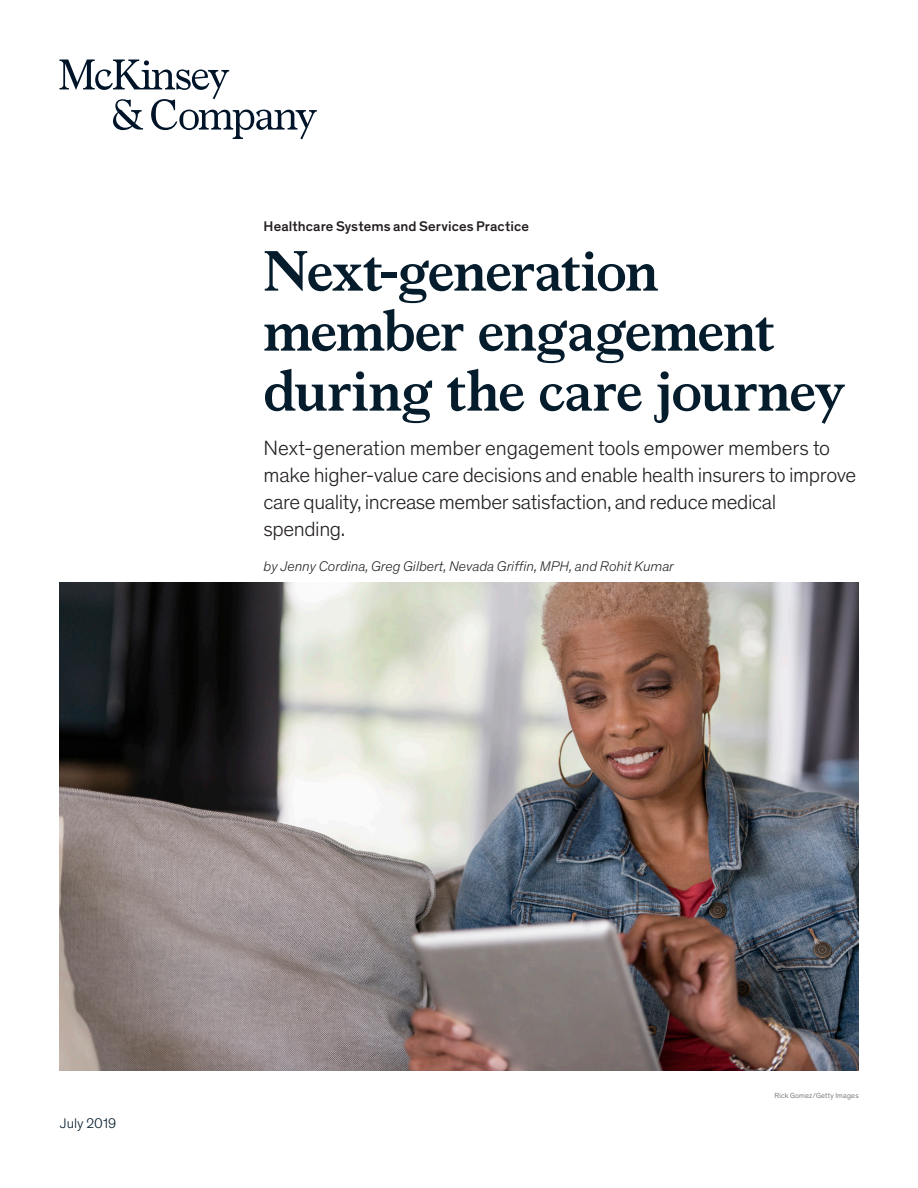
<style>
.page{position:relative;width:918px;height:1188px;background:#fff}
.page>*{position:absolute;margin:0;border:0;box-sizing:border-box;transform-origin:0 0}
.Author_byline{font:700 57px/60px "Bower";letter-spacing:-.015em;color:#051c2c}
.Author_byline-2{font:300 21px/27px "Theinhardt Pan";letter-spacing:-.02em;color:#231f20}
.Author_byline-3{font:italic 300 14.25px "Theinhardt Pan";color:#231f20}
.Author_byline-4{font:500 14.25px "Theinhardt Pan";letter-spacing:.005em;color:#231f20}
.Cover_date_-_Deep_bl{font:300 14.25px "Theinhardt Pan";letter-spacing:.005em;color:#051c2c}
.Art_Photo_credit{font:300 7.5px "Theinhardt Pan";letter-spacing:.02em;color:#57585a}
</style>
<div class="page">
<svg style="left:60px;top:60px;width:257px;height:79px"></svg>
<img style="left:60px;top:582px;width:799px;height:488px">
<p class="Author_byline-4" style="left:264px;top:215px;width:267px">Healthcare Systems and Services Practice</p>
<p class="Author_byline" style="left:264px;top:237px;width:583px">Next-generation member engagement during the care journey</p>
<p class="Author_byline-2" style="left:264px;top:433px;width:594px">Next-generation member engagement tools empower members to make higher-value care decisions and enable health insurers to improve care quality, increase member satisfaction, and reduce medical spending.</p>
<p class="Author_byline-3" style="left:264px;top:556px;width:412px">by Jenny Cordina, Greg Gilbert, Nevada Griffin, MPH, and Rohit Kumar</p>
<p class="Cover_date_-_Deep_bl" style="left:60px;top:1114px;width:58px">July 2019</p>
<p class="Art_Photo_credit" style="left:774px;top:1090px;width:86px">Rick Gomez/Getty Images</p>
</div>
